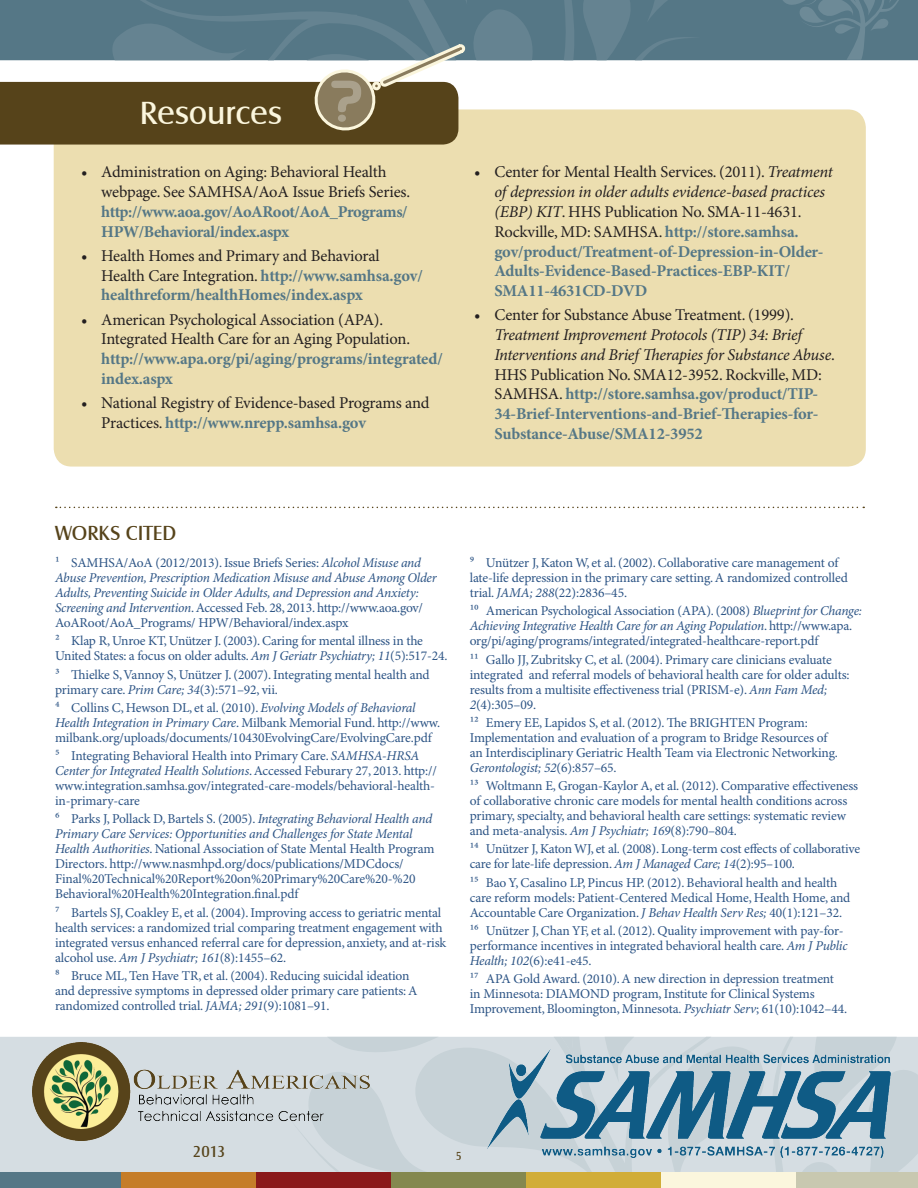
<style>
.page{position:relative;width:918px;height:1188px;background:#fff}
.page>*{position:absolute;margin:0;border:0;box-sizing:border-box;transform-origin:0 0}
.t1{font:33px "Castle T";color:#fbf6dd}
.H2_-_brown_14_16_8{font:21px "Castle T";color:#56431a}
.t2{font:700 16.5px/19.8px "Minion Pro";letter-spacing:-.01em;color:#557786}
.t3{font:16.5px/19.8px "Minion Pro";letter-spacing:-.01em;color:#231f20}
.t4{font:16.5px "Castle T";color:#56431a}
.t5{font:13.5px/15px "Minion Pro";letter-spacing:-.01em;color:#2c5485}
.t6{font:italic 13.5px/15px "Minion Pro";letter-spacing:-.02em;color:#2c5485}
.t7{font:12px "Castle T";color:#564218}
.s1{font-weight:700;color:#557786}
.s2{font-weight:400;color:#231f20}
.s3{font-weight:400;font-style:italic;color:#231f20}
.s4{font-style:normal}
.s5{font-style:italic}
</style>
<div class="page">
<div style="left:0;top:1037px;width:287px;height:135px;background:#d5dde2"></div>
<svg style="left:287px;top:1037px;width:631px;height:135px;background:#ced8dd"></svg>
<div style="left:726px;top:0;width:192px;height:60px;background:#557786"></div>
<svg style="left:773px;top:0;width:140px;height:60px;background:#597a89"></svg>
<div style="left:0;top:1172px;width:122px;height:16px;background:#557786"></div>
<div style="left:392px;top:1172px;width:134px;height:16px;background:#84884f"></div>
<div style="left:122px;top:1172px;width:134px;height:16px;background:#c57d29"></div>
<div style="left:526px;top:1172px;width:136px;height:16px;background:#d1ad38"></div>
<div style="left:256px;top:1172px;width:136px;height:16px;background:#8a191a"></div>
<div style="left:662px;top:1172px;width:134px;height:16px;background:#fbf6dd"></div>
<div style="left:796px;top:1172px;width:122px;height:16px;background:#c8c8b0"></div>
<div style="left:54px;top:109px;width:812px;height:358px;background:#ecdeb0;border-radius:18px"></div>
<svg style="left:0;top:0;width:726px;height:145px"></svg>
<svg style="left:56px;top:507px;width:808px;height:1px"></svg>
<img style="left:487px;top:1050px;width:404px;height:108px">
<img style="left:33px;top:1042px;width:336px;height:98px">
<p class="t1" style="left:140px;top:95px;width:143px">Resources</p>
<p class="t3" style="left:101px;top:163px;width:310px;text-indent:-20px">• Administration on Aging: Behavioral Health webpage. See SAMHSA/AoA Issue Briefs Series. <span class="s1">http://www.aoa.gov/AoARoot/AoA_Programs/ HPW/Behavioral/index.aspx</span></p>
<p class="t3" style="left:101px;top:246px;width:323px;text-indent:-20px">• Health Homes and Primary and Behavioral<br>Health Care Integration. <span class="s1">http://www.samhsa.gov/ healthreform/healthHomes/index.aspx</span></p>
<p class="t3" style="left:101px;top:310px;width:343px;text-indent:-20px">• American Psychological Association (APA).<br>Integrated Health Care for an Aging Population. <span class="s1">http://www.apa.org/pi/aging/programs/integrated/ index.aspx</span></p>
<p class="t3" style="left:101px;top:394px;width:330px;text-indent:-20px">• National Registry of Evidence-based Programs and<br>Practices. <span class="s1">http://www.nrepp.samhsa.gov</span></p>
<p class="t2" style="left:494px;top:163px;width:340px;text-indent:-20px"><span class="s2">• Center for Mental Health Services. (2011).</span> <span class="s3">Treatment of depression in older adults evidence-based practices (EBP) KIT</span><span class="s2">. HHS Publication No. SMA-11-4631.<br>Rockville, MD: SAMHSA.</span> http://store.samhsa. gov/product/Treatment-of-Depression-in-Older-Adults-Evidence-Based-Practices-EBP-KIT/ SMA11-4631CD-DVD</p>
<p class="t2" style="left:494px;top:306px;width:342px;text-indent:-20px"><span class="s2">• Center for Substance Abuse Treatment. (1999).<br></span><span class="s3">Treatment Improvement Protocols (TIP) 34: Brief Interventions and Brief Therapies for Substance Abuse</span><span class="s2">.<br>HHS Publication No. SMA12-3952. Rockville, MD:<br>SAMHSA.</span> http://store.samhsa.gov/product/TIP-34-Brief-Interventions-and-Brief-Therapies-for-Substance-Abuse/SMA12-3952</p>
<p class="H2_-_brown_14_16_8" style="left:55px;top:521px;width:123px">WORKS CITED</p>
<p class="t6" style="left:55px;top:556px;width:383px"><span class="s4">1 SAMHSA/AoA (2012/2013). Issue Briefs Series:</span> Alcohol Misuse and Abuse Prevention, Prescription Medication Misuse and Abuse Among Older Adults, Preventing Suicide in Older Adults, and Depression and Anxiety:<br>Screening and Intervention<span class="s4">. Accessed Feb. 28, 2013. http://www.aoa.gov/ AoARoot/AoA_Programs/ HPW/Behavioral/index.aspx</span></p>
<p class="t5" style="left:55px;top:634px;width:394px">2 Klap R, Unroe KT, Unützer J. (2003). Caring for mental illness in the<br>United States: a focus on older adults. <span class="s5">Am J Geriatr Psychiatry; 11</span>(5):517-24.</p>
<p class="t5" style="left:55px;top:667px;width:376px">3 Thielke S, Vannoy S, Unützer J. (2007). Integrating mental health and primary care. <span class="s5">Prim Care; 34</span>(3):571–92, vii.</p>
<p class="t5" style="left:55px;top:701px;width:387px">4 Collins C, Hewson DL, et al. (2010). <span class="s5">Evolving Models of Behavioral<br>Health Integration in Primary Care</span>. Milbank Memorial Fund. http://www. milbank.org/uploads/documents/10430EvolvingCare/EvolvingCare.pdf</p>
<p class="t5" style="left:55px;top:749px;width:383px">5 Integrating Behavioral Health into Primary Care. <span class="s5">SAMHSA-HRSA Center for Integrated Health Solutions</span>. Accessed Feburary 27, 2013. http:// www.integration.samhsa.gov/integrated-care-models/behavioral-health&shy;in-primary-care</p>
<p class="t5" style="left:55px;top:812px;width:381px">6 Parks J, Pollack D, Bartels S. (2005). <span class="s5">Integrating Behavioral Health and Primary Care Services: Opportunities and Challenges for State Mental Health Authorities</span>. National Association of State Mental Health Program Directors. http://www.nasmhpd.org/docs/publications/MDCdocs/ Final%20Technical%20Report%20on%20Primary%20Care%20-%20<br>Behavioral%20Health%20Integration.final.pdf</p>
<p class="t5" style="left:55px;top:905px;width:393px">7 Bartels SJ, Coakley E, et al. (2004). Improving access to geriatric mental health services: a randomized trial comparing treatment engagement with integrated versus enhanced referral care for depression, anxiety, and at-risk alcohol use. <span class="s5">Am J Psychiatr; 161</span>(8):1455–62.</p>
<p class="t5" style="left:55px;top:969px;width:364px">8 Bruce ML, Ten Have TR, et al. (2004). Reducing suicidal ideation and depressive symptoms in depressed older primary care patients: A randomized controlled trial. <span class="s5">JAMA; 291</span>(9):1081–91.</p>
<p class="t5" style="left:470px;top:556px;width:380px">9 Unützer J, Katon W, et al. (2002). Collaborative care management of late-life depression in the primary care setting. A randomized controlled trial. <span class="s5">JAMA; 288</span>(22):2836–45.</p>
<p class="t5" style="left:470px;top:604px;width:394px">10 American Psychological Association (APA). (2008) <span class="s5">Blueprint for Change:<br>Achieving Integrative Health Care for an Aging Population</span>. http://www.apa. org/pi/aging/programs/integrated/integrated-healthcare-report.pdf</p>
<p class="t5" style="left:470px;top:652px;width:381px">11 Gallo JJ, Zubritsky C, et al. (2004). Primary care clinicians evaluate integrated and referral models of behavioral health care for older adults: results from a multisite effectiveness trial (PRISM-e). <span class="s5">Ann Fam Med; 2</span>(4):305–09.</p>
<p class="t5" style="left:470px;top:716px;width:370px">12 Emery EE, Lapidos S, et al. (2012). The BRIGHTEN Program:<br>Implementation and evaluation of a program to Bridge Resources of an Interdisciplinary Geriatric Health Team via Electronic Networking.<br><span class="s5">Gerontologist; 52</span>(6):857–65.</p>
<p class="t5" style="left:470px;top:779px;width:390px">13 Woltmann E, Grogan-Kaylor A, et al. (2012). Comparative effectiveness of collaborative chronic care models for mental health conditions across primary, specialty, and behavioral health care settings: systematic review and meta-analysis. <span class="s5">Am J Psychiatr; 169</span>(8):790–804.</p>
<p class="t5" style="left:470px;top:842px;width:392px">14 Unützer J, Katon WJ, et al. (2008). Long-term cost effects of collaborative care for late-life depression. <span class="s5">Am J Managed Care; 14</span>(2):95–100.</p>
<p class="t5" style="left:470px;top:875px;width:382px">15 Bao Y, Casalino LP, Pincus HP. (2012). Behavioral health and health care reform models: Patient-Centered Medical Home, Health Home, and<br>Accountable Care Organization. <span class="s5">J Behav Health Serv Res;</span> 40(1):121–32.</p>
<p class="t5" style="left:470px;top:924px;width:379px">16 Unützer J, Chan YF, et al. (2012). Quality improvement with pay-for&shy;performance incentives in integrated behavioral health care. <span class="s5">Am J Public<br>Health; 102</span>(6):e41-e45.</p>
<p class="t5" style="left:470px;top:972px;width:379px">17 APA Gold Award. (2010). A new direction in depression treatment in Minnesota: DIAMOND program, Institute for Clinical Systems<br>Improvement, Bloomington, Minnesota. <span class="s5">Psychiatr Serv</span>; 61(10):1042–44.</p>
<p class="t4" style="left:193px;top:1143px;width:34px">2013</p>
<p class="t7" style="left:456px;top:1150px;width:8px">5</p>
</div>
